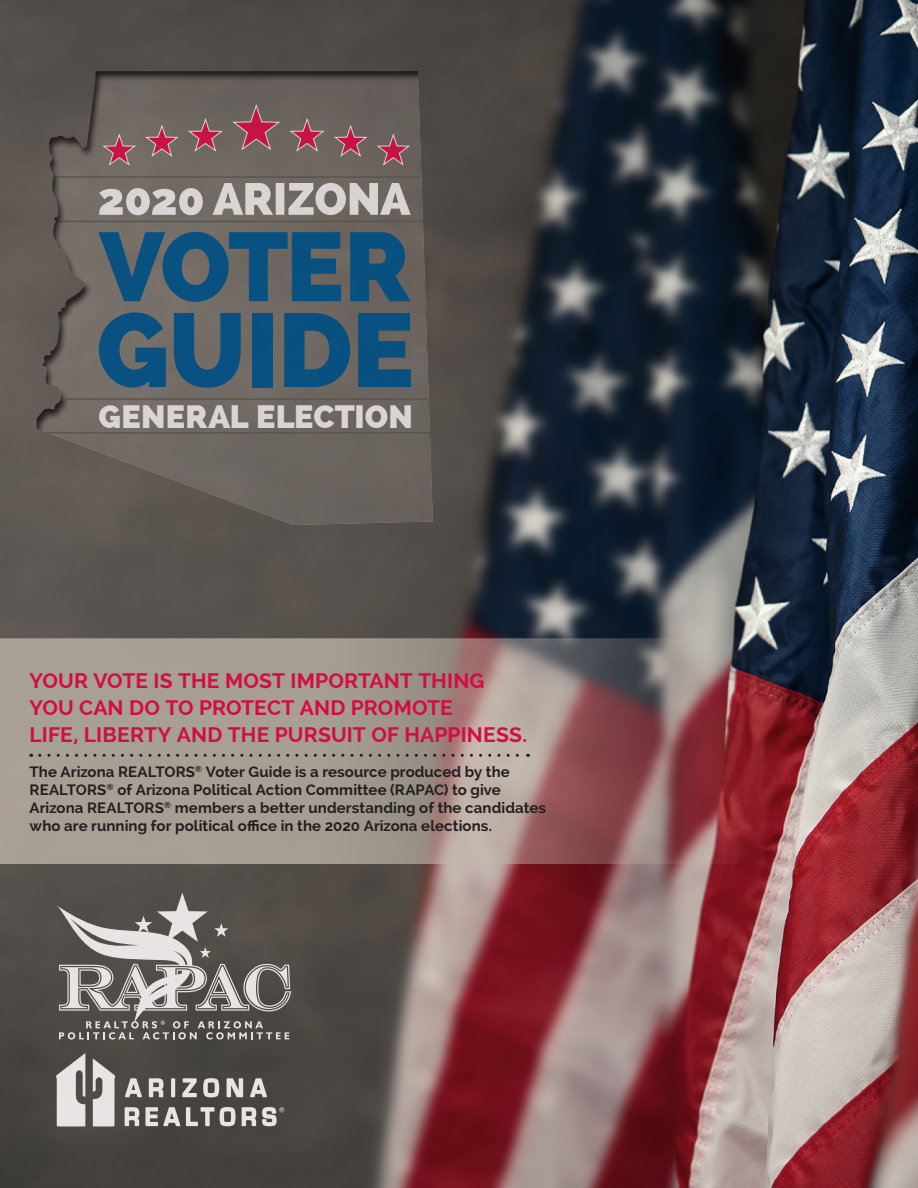
<style>
.page{position:relative;width:918px;height:1188px;background:#fff}
.page>*{position:absolute;margin:0;border:0;box-sizing:border-box;transform-origin:0 0}
.t1{font:800 104.4px "Raleway";letter-spacing:-.01em;color:#005187}
.t2{font:800 97.2px "Raleway";letter-spacing:-.03em;color:#005187}
.t3{font:800 32.4px "Raleway";letter-spacing:.005em;color:#e7e4e3}
.t4{font:700 21px "Raleway";letter-spacing:.005em;color:#d20d44}
.t5{font:700 15px/18px "Raleway";letter-spacing:.005em;color:#231f20}
</style>
<div class="page">
<img style="left:0;top:0;width:918px;height:1188px">
<svg style="left:0;top:638px;width:824px;height:226px;background:#9b817d"></svg>
<svg style="left:40px;top:754px;width:489px;height:3px"></svg>
<svg style="left:56px;top:893px;width:235px;height:147px;background:#7a7672"></svg>
<div style="left:35px;top:71px;width:399px;height:454px;background:#231f20;opacity:.9"></div>
<svg style="left:56px;top:1053px;width:29px;height:73px;background:#bbb8b5"></svg>
<svg style="left:93px;top:1058px;width:22px;height:68px"></svg>
<svg style="left:125px;top:1078px;width:159px;height:48px;background:#807d79"></svg>
<h2 class="t2" style="left:99px;top:211px;width:313px">VOTER</h2>
<h1 class="t1" style="left:97px;top:290px;width:319px">GUIDE</h1>
<h3 class="t3" style="left:99px;top:398px;width:316px">GENERAL ELECTION</h3>
<p class="t4" style="left:30px;top:668px;width:456px">YOUR VOTE IS THE MOST IMPORTANT THING</p>
<p class="t4" style="left:30px;top:695px;width:425px">YOU CAN DO TO PROTECT AND PROMOTE</p>
<p class="t4" style="left:30px;top:722px;width:499px">LIFE, LIBERTY AND THE PURSUIT OF HAPPINESS.</p>
<p class="t5" style="left:30px;top:763px;width:518px">The Arizona REALTORS<sup>®</sup> Voter Guide is a resource produced by the REALTORS<sup>®</sup> of Arizona Political Action Committee (RAPAC) to give Arizona REALTORS<sup>®</sup> members a better understanding of the candidates who are running for political office in the 2020 Arizona elections.</p>
</div>
